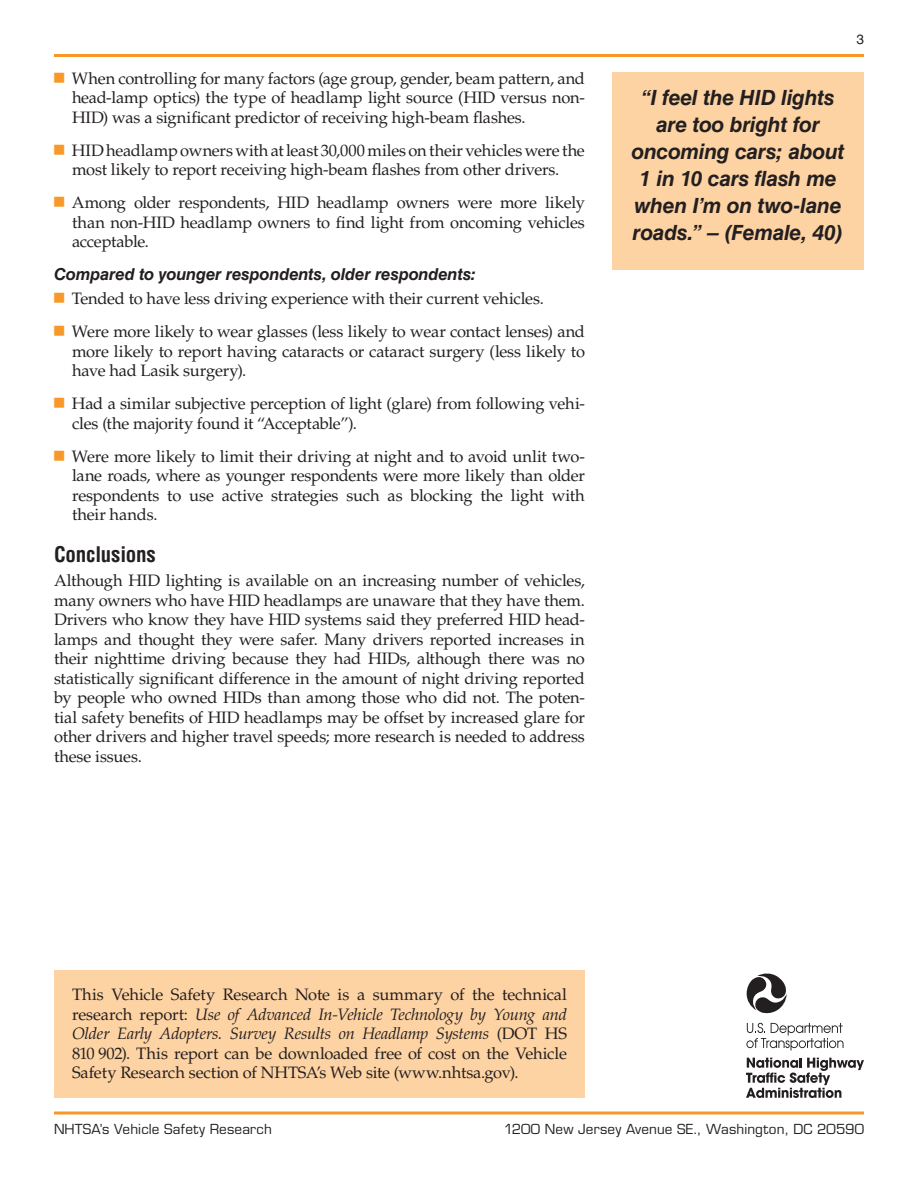
<style>
.page{position:relative;width:918px;height:1188px;background:#fff}
.page>*{position:absolute;margin:0;border:0;box-sizing:border-box;transform-origin:0 0}
.Pull_Quote{font:italic 700 21px/27px "Helvetica LT Std";letter-spacing:-.015em;color:#231f20;text-align:center}
.HeadA{font:700 condensed 21px "Helvetica LT Std";letter-spacing:-.01em;color:#231f20}
.Bullet_1{font:16.5px/19.5px "Palatino LT Std";letter-spacing:-.015em;color:#231f20;text-align:justify}
.Body{font:16.5px/19.5px "Palatino LT Std";letter-spacing:-.01em;color:#231f20;text-align:justify}
.HeadB{font:italic 700 16.5px "Helvetica LT Std";letter-spacing:-.01em;color:#231f20}
.t1{font:13.5px "Eurostile LT Std";letter-spacing:.01em;color:#231f20}
.s1{font-style:italic}
</style>
<div class="page">
<hr style="left:54px;top:54px;width:810px;height:3px;background:#f89828">
<hr style="left:54px;top:1112px;width:810px;height:2px;background:#f89828">
<div style="left:612px;top:72px;width:252px;height:197px;background:#fed3a3"></div>
<svg style="left:746px;top:1058px;width:118px;height:40px"></svg>
<svg style="left:746px;top:1023px;width:98px;height:28px"></svg>
<svg style="left:746px;top:973px;width:41px;height:41px"></svg>
<div style="left:54px;top:970px;width:531px;height:128px;background:#fed3a3"></div>
<p class="Bullet_1" style="left:72px;top:69px;width:514px;text-indent:-18px"><sup>■</sup> When controlling for many factors (age group, gender, beam pattern, and head-lamp optics) the type of headlamp light source (HID versus non-HID) was a significant predictor of receiving high-beam flashes.</p>
<p class="Bullet_1" style="left:54px;top:141px;width:532px;text-align:center"><sup>■</sup> HID headlamp owners with at least 30,000 miles on their vehicles were the most likely to report receiving high-beam flashes from other drivers.</p>
<p class="Bullet_1" style="left:72px;top:193px;width:514px;text-indent:-18px"><sup>■</sup> Among older respondents, HID headlamp owners were more likely than non-HID headlamp owners to find light from oncoming vehicles acceptable.</p>
<p class="HeadB" style="left:54px;top:265px;width:424px">Compared to younger respondents, older respondents:</p>
<p class="Bullet_1" style="left:54px;top:289px;width:491px"><sup>■</sup> Tended to have less driving experience with their current vehicles.</p>
<p class="Bullet_1" style="left:72px;top:322px;width:515px;text-indent:-18px"><sup>■</sup> Were more likely to wear glasses (less likely to wear contact lenses) and more likely to report having cataracts or cataract surgery (less likely to have had Lasik surgery).</p>
<p class="Bullet_1" style="left:72px;top:394px;width:515px;text-indent:-18px"><sup>■</sup> Had a similar subjective perception of light (glare) from following vehi&shy;cles (the majority found it “Acceptable”).</p>
<p class="Bullet_1" style="left:72px;top:447px;width:515px;text-indent:-18px"><sup>■</sup> Were more likely to limit their driving at night and to avoid unlit two&shy;lane roads, where as younger respondents were more likely than older respondents to use active strategies such as blocking the light with their hands.</p>
<p class="HeadA" style="left:54px;top:542px;width:103px">Conclusions</p>
<p class="Body" style="left:54px;top:571px;width:533px">Although HID lighting is available on an increasing number of vehicles, many owners who have HID headlamps are unaware that they have them.<br>Drivers who know they have HID systems said they preferred HID head&shy;lamps and thought they were safer. Many drivers reported increases in their nighttime driving because they had HIDs, although there was no statistically significant difference in the amount of night driving reported by people who owned HIDs than among those who did not. The poten&shy;tial safety benefits of HID headlamps may be offset by increased glare for other drivers and higher travel speeds; more research is needed to address these issues.</p>
<p class="Pull_Quote" style="left:631px;top:84px;width:215px">“I feel the HID lights are too bright for oncoming cars; about<br>1 in 10 cars flash me when I’m on two-lane roads.” – (Female, 40)</p>
<p class="Body" style="left:72px;top:985px;width:496px">This Vehicle Safety Research Note is a summary of the technical research report: <span class="s1">Use of Advanced In-Vehicle Technology by Young and Older Early Adopters. Survey Results on Headlamp Systems</span> (DOT HS 810 902). This report can be downloaded free of cost on the Vehicle Safety Research section of NHTSA’s Web site (www.nhtsa.gov).</p>
<p class="t1" style="left:54px;top:1121px;width:220px">NHTSA’s Vehicle Safety Research</p>
<p class="t1" style="left:504px;top:1121px;width:362px">1200 New Jersey Avenue SE., Washington, DC 20590</p>
</div>
